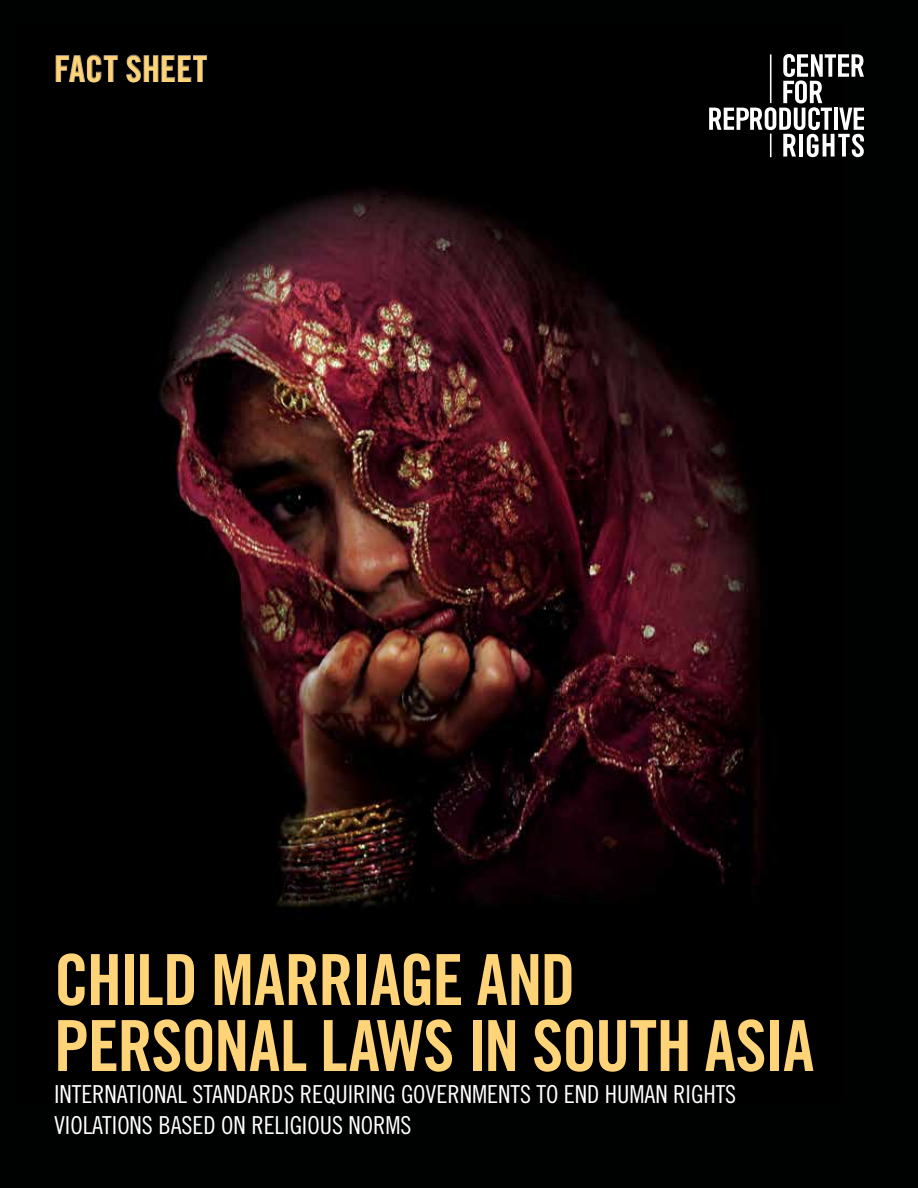
<style>
.page{position:relative;width:918px;height:1188px;background:#000101}
.page>*{position:absolute;margin:0;border:0;box-sizing:border-box;transform-origin:0 0}
.t1{font:70.5px/66px "Trade Gothic Bold Cond Twenty";letter-spacing:-.02em;color:#ffd478}
.t2{font:36px "Trade Gothic Bold Cond Twenty";letter-spacing:.005em;color:#ffd478}
.t3{font:24.75px/31.5px "Trade Gothic Cond Eighteen";color:#fff}
</style>
<div class="page">
<img style="left:55px;top:54px;width:759px;height:854px">
<svg style="left:56px;top:55px;width:62px;height:27px"></svg>
<svg style="left:126px;top:55px;width:81px;height:27px"></svg>
<svg style="left:709px;top:54px;width:155px;height:103px"></svg>
<h2 class="t2" style="left:54px;top:47px;width:155px">FACT SHEET</h2>
<h1 class="t1" style="left:54px;top:946px;width:762px">CHILD MARRIAGE AND<br>PERSONAL LAWS IN SOUTH ASIA</h1>
<p class="t3" style="left:54px;top:1078px;width:684px">INTERNATIONAL STANDARDS REQUIRING GOVERNMENTS TO END HUMAN RIGHTS<br>VIOLATIONS BASED ON RELIGIOUS NORMS</p>
</div>
